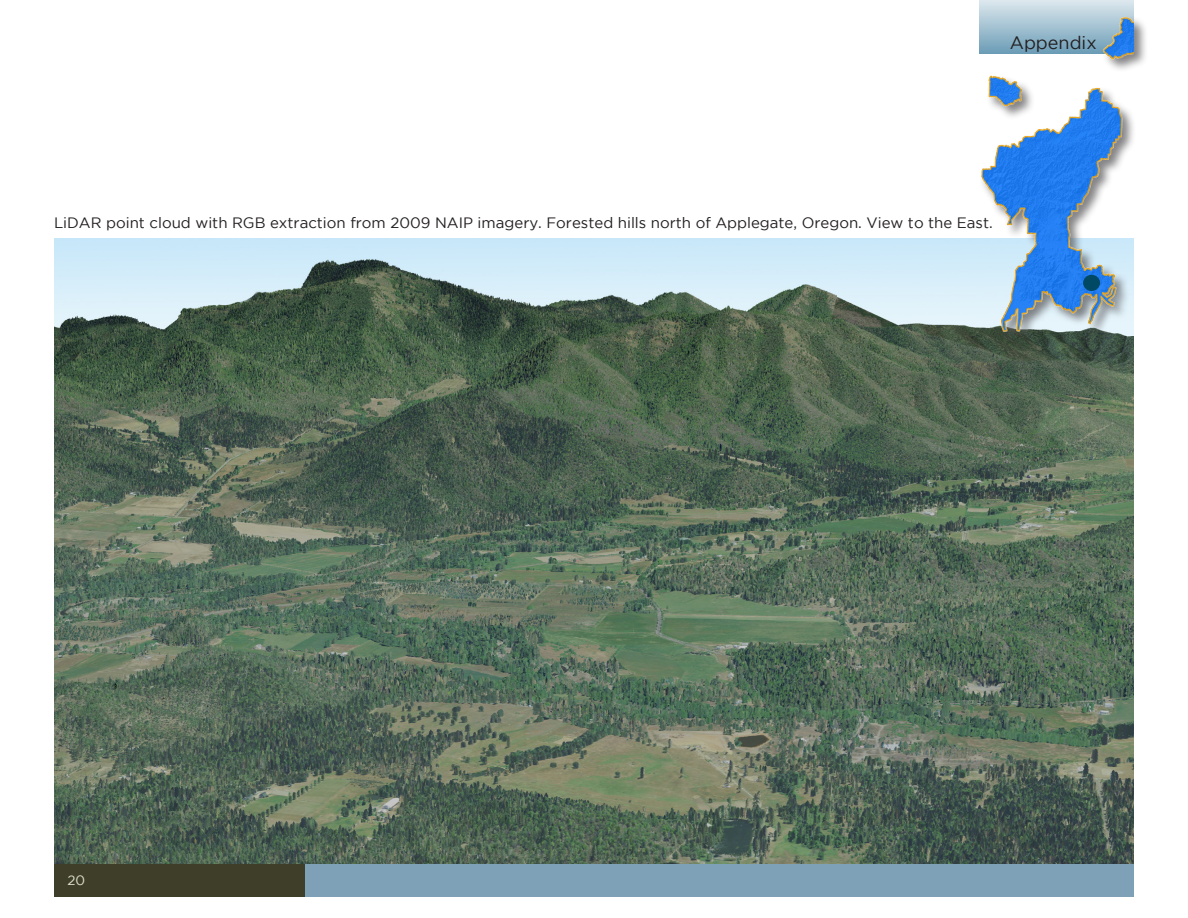
<style>
.page{position:relative;width:1188px;height:918px;background:#fff}
.page>*{position:absolute;margin:0;border:0;box-sizing:border-box;transform-origin:0 0}
.t1{font:18px "Gotham";color:#231f20}
.t2{font:15px "Gotham";color:#231f20}
.t3{font:13.5px "Gotham";color:#e0e1ce}
</style>
<div class="page">
<div style="left:54px;top:864px;width:1080px;height:32px;background:#7ea1b7"></div>
<div style="left:54px;top:864px;width:250px;height:32px;background:#3e3e29"></div>
<div style="left:980px;top:0;width:154px;height:54px;background:#d3e2e9"></div>
<img style="left:54px;top:238px;width:1080px;height:626px">
<div style="left:980px;top:15px;width:168px;height:330px;background:#5c5c5f;opacity:.75"></div>
<img style="left:960px;top:9px;width:174px;height:331px">
<div style="left:1084px;top:276px;width:15px;height:14px;background:#004964;border-radius:50%"></div>
<div style="left:1083px;top:275px;width:17px;height:16px;border:2px solid #004964;border-radius:50%"></div>
<p class="t1" style="left:1010px;top:33px;width:88px">Appendix</p>
<p class="t2" style="left:54px;top:214px;width:940px">LiDAR point cloud with RGB extraction from 2009 NAIP imagery. Forested hills north of Applegate, Oregon. View to the East.</p>
<p class="t3" style="left:68px;top:872px;width:19px">20</p>
</div>
